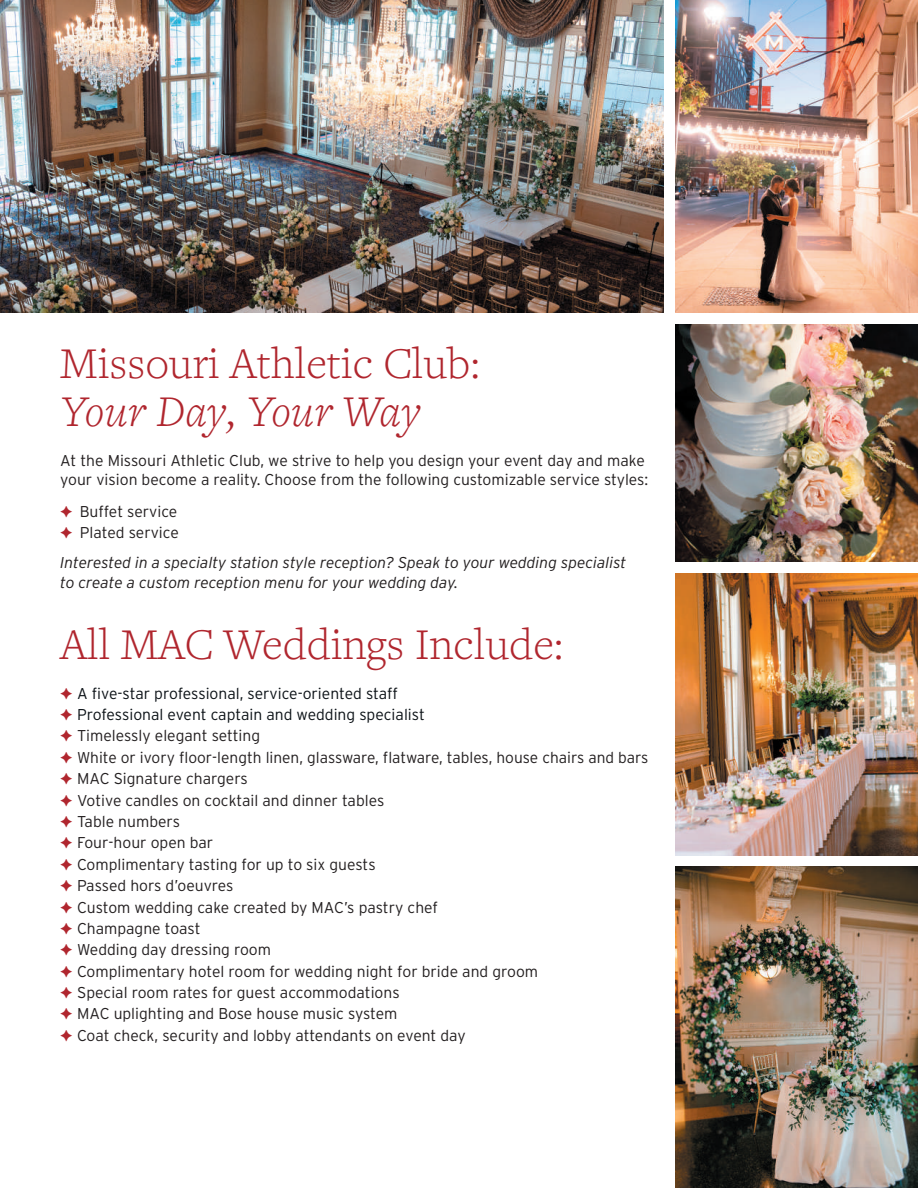
<style>
.page{position:relative;width:918px;height:1188px;background:#fff}
.page>*{position:absolute;margin:0;border:0;box-sizing:border-box;transform-origin:0 0}
.t1{font:300 45.6px "Freight Text Pro";color:#b0262e}
.t2{font:italic 300 45.6px "Freight Text Pro";color:#b0262e}
.t3{font:300 15.6px/21.5px "Interstate";color:#231f20}
.t4{font:italic 300 15.6px/19.5px "Interstate";color:#231f20}
.t5{font:300 15.6px/21.5px "Interstate";color:#0b1116}
</style>
<div class="page">
<img style="left:0;top:0;width:664px;height:313px">
<img style="left:676px;top:573px;width:242px;height:282px">
<img style="left:676px;top:0;width:242px;height:313px">
<img style="left:676px;top:325px;width:242px;height:237px">
<img style="left:676px;top:867px;width:242px;height:321px">
<h1 class="t1" style="left:60px;top:334px;width:421px">Missouri Athletic Club:</h1>
<h1 class="t2" style="left:60px;top:382px;width:362px">Your Day, Your Way</h1>
<p class="t3" style="left:60px;top:450px;width:590px;line-height:19.5px">At the Missouri Athletic Club, we strive to help you design your event day and make your vision become a reality. Choose from the following customizable service styles:</p>
<p class="t3" style="left:80px;top:501px;width:100px">Buffet service<br>Plated service</p>
<p class="t4" style="left:60px;top:553px;width:568px">Interested in a specialty station style reception? Speak to your wedding specialist to create a custom reception menu for your wedding day.</p>
<h1 class="t1" style="left:60px;top:615px;width:505px">All MAC Weddings Include:</h1>
<p class="t5" style="left:77px;top:682px;width:349px">A five-star professional, service-oriented staff<br>Professional event captain and wedding specialist</p>
<p class="t3" style="left:77px;top:725px;width:573px">Timelessly elegant setting<br>White or ivory floor-length linen, glassware, flatware, tables, house chairs and bars MAC Signature chargers<br>Votive candles on cocktail and dinner tables<br>Table numbers<br>Four-hour open bar<br>Complimentary tasting for up to six guests<br>Passed hors d’oeuvres<br>Custom wedding cake created by MAC’s pastry chef<br>Champagne toast<br>Wedding day dressing room<br>Complimentary hotel room for wedding night for bride and groom<br>Special room rates for guest accommodations<br>MAC uplighting and Bose house music system<br>Coat check, security and lobby attendants on event day</p>
</div>
